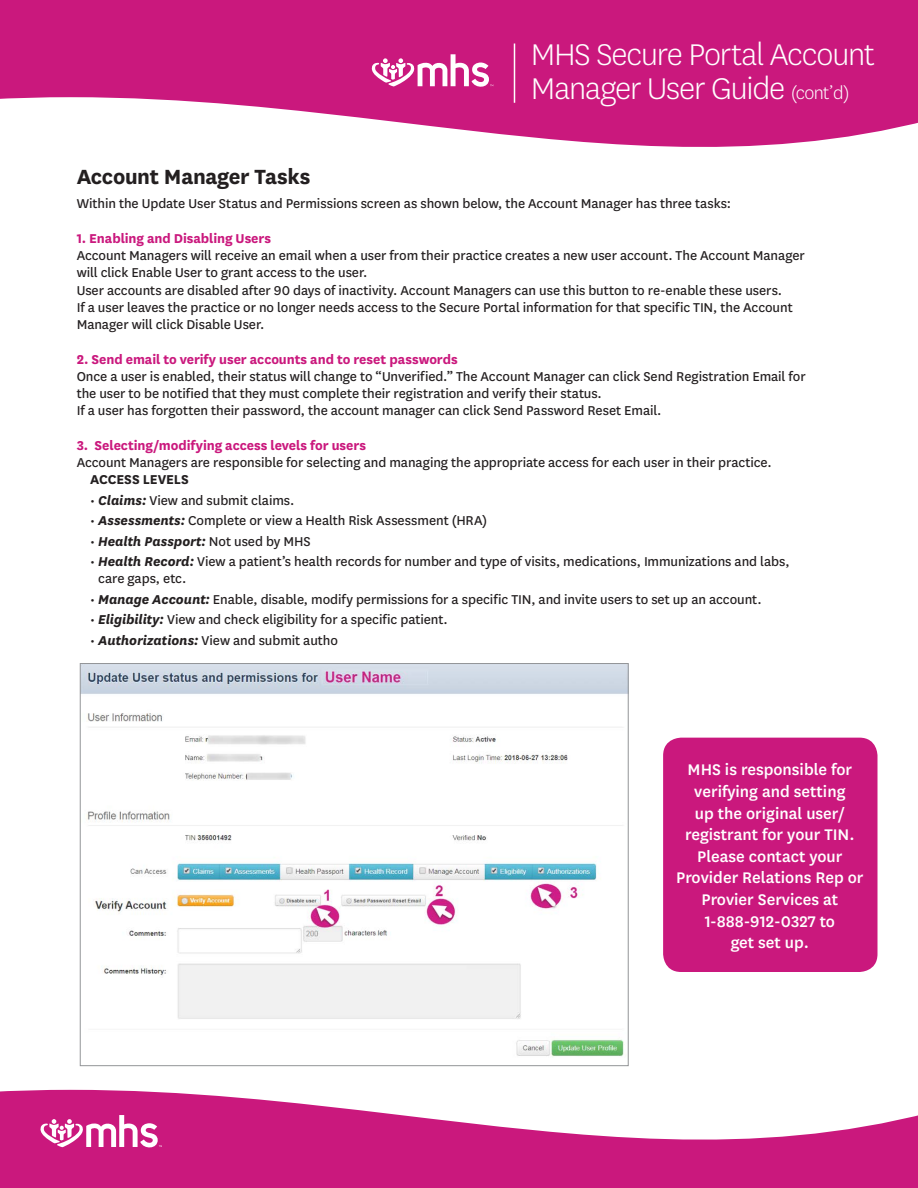
<style>
.page{position:relative;width:918px;height:1188px;background:#fff}
.page>*{position:absolute;margin:0;border:0;box-sizing:border-box;transform-origin:0 0}
.t1{font:300 34.95px/33.9px "Centene Sans";letter-spacing:-.03em;color:#fff}
.t2{font:700 24px "Centene Sans";letter-spacing:-.015em;color:#231f20}
.t3{font:500 18px/21.6px "Centene Sans";color:#fff;text-align:center}
.t4{font:15px/17.2px "Centene Sans";letter-spacing:-.005em;color:#231f20}
.t5{font:700 15px "Centene Sans";letter-spacing:-.005em;color:#ca187d}
.t6{font:italic 700 15px "Centene Sans";letter-spacing:-.005em;color:#231f20}
.t7{font:700 15px "Centene Sans";letter-spacing:-.005em;color:#231f20}
.s1{font-size:20.55px}
.s2{font-weight:700;font-style:italic}
.s3{font-weight:400;font-style:normal}
</style>
<div class="page">
<div style="left:663px;top:738px;width:214px;height:234px;background:#ca187d;border-radius:18px"></div>
<svg style="left:0;top:1090px;width:918px;height:98px;fill:#ca187d"></svg>
<div style="left:0;top:0;width:918px;height:224px;background:#ca187d"></div>
<svg style="left:0;top:97px;width:918px;height:127px;fill:#fff"></svg>
<svg style="left:372px;top:54px;width:121px;height:33px"></svg>
<hr style="left:514px;top:44px;width:1px;height:59px;background:#fff">
<img style="left:82px;top:665px;width:545px;height:393px">
<svg style="left:40px;top:1115px;width:122px;height:32px"></svg>
<h1 class="t1" style="left:531px;top:37px;width:345px">MHS Secure Portal Account<br>Manager User Guide <span class="s1">(cont’d)</span></h1>
<h2 class="t2" style="left:77px;top:160px;width:235px">Account Manager Tasks</h2>
<p class="t4" style="left:77px;top:194px;width:656px">Within the Update User Status and Permissions screen as shown below, the Account Manager has three tasks:</p>
<p class="t5" style="left:77px;top:228px;width:196px">1. Enabling and Disabling Users</p>
<p class="t4" style="left:77px;top:246px;width:730px">Account Managers will receive an email when a user from their practice creates a new user account. The Account Manager will click Enable User to grant access to the user.</p>
<p class="t4" style="left:77px;top:281px;width:718px">User accounts are disabled after 90 days of inactivity. Account Managers can use this button to re-enable these users.<br>If a user leaves the practice or no longer needs access to the Secure Portal information for that specific TIN, the Account<br>Manager will click Disable User.</p>
<p class="t5" style="left:77px;top:348px;width:383px">2. Send email to verify user accounts and to reset passwords</p>
<p class="t4" style="left:77px;top:367px;width:731px">Once a user is enabled, their status will change to “Unverified.” The Account Manager can click Send Registration Email for the user to be notified that they must complete their registration and verify their status.</p>
<p class="t4" style="left:77px;top:401px;width:586px">If a user has forgotten their password, the account manager can click Send Password Reset Email.</p>
<p class="t5" style="left:77px;top:435px;width:291px">3. Selecting/modifying access levels for users</p>
<p class="t4" style="left:77px;top:453px;width:697px">Account Managers are responsible for selecting and managing the appropriate access for each user in their practice.</p>
<p class="t7" style="left:90px;top:469px;width:100px">ACCESS LEVELS</p>
<p class="t4" style="left:90px;top:491px;width:206px">• <span class="s2">Claims:</span> View and submit claims.</p>
<p class="t4" style="left:90px;top:511px;width:399px">• <span class="s2">Assessments:</span> Complete or view a Health Risk Assessment (HRA)</p>
<p class="t6" style="left:90px;top:531px;width:222px"><span class="s3">•</span> Health Passport: <span class="s3">Not used by MHS</span></p>
<p class="t4" style="left:98px;top:552px;width:693px;text-indent:-8px">• <span class="s2">Health Record:</span> View a patient’s health records for number and type of visits, medications, Immunizations and labs, care gaps, etc.</p>
<p class="t4" style="left:90px;top:590px;width:673px">• <span class="s2">Manage Account:</span> Enable, disable, modify permissions for a specific TIN, and invite users to set up an account.</p>
<p class="t4" style="left:90px;top:610px;width:359px">• <span class="s2">Eligibility:</span> View and check eligibility for a specific patient.</p>
<p class="t4" style="left:90px;top:631px;width:249px">• <span class="s2">Authorizations:</span> View and submit autho</p>
<p class="t3" style="left:685px;top:758px;width:171px">MHS is responsible for verifying and setting up the original user/ registrant for your TIN.</p>
<p class="t3" style="left:676px;top:845px;width:189px">Please contact your<br>Provider Relations Rep or<br>Provier Services at<br>1-888-912-0327 to<br>get set up.</p>
</div>
